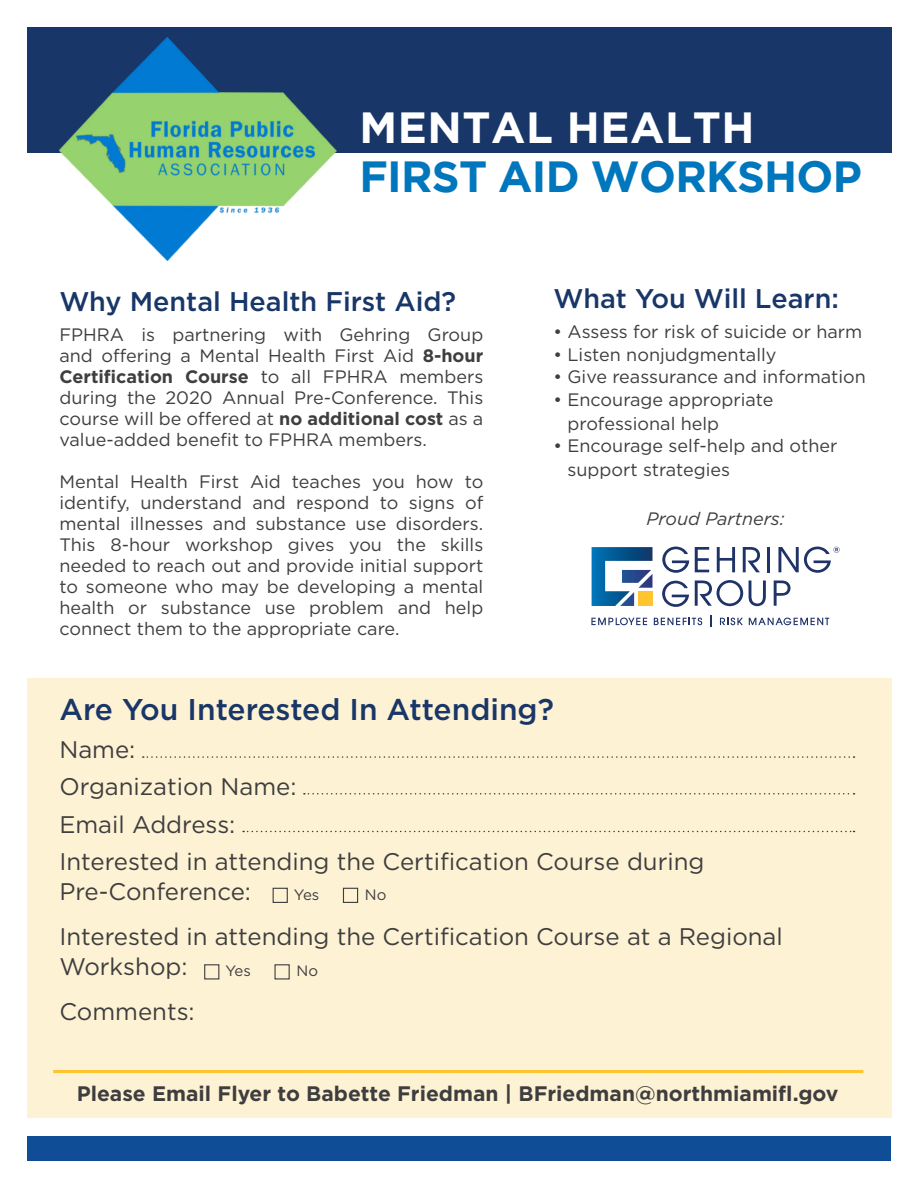
<style>
.page{position:relative;width:918px;height:1188px;background:#fff}
.page>*{position:absolute;margin:0;border:0;box-sizing:border-box;transform-origin:0 0}
.t1{font:700 43.5px/49.5px "Gotham";letter-spacing:-.015em;color:#0077bd}
.t2{font:500 30px "Gotham";color:#183668}
.t3{font:500 27px "Gotham";color:#183668}
.t4{font:24px/30px "Gotham";color:#3e3e3f}
.t5{font:700 21px "Gotham";color:#3e3e3f}
.t6{font:18px/21px "Gotham";color:#3e3e3f}
.t7{font:italic 18px "Gotham";color:#3e3e3f}
.t8{font:15px "Gotham";color:#3e3e3f}
.s1{color:#fff}
.s2{font-weight:700}
</style>
<div class="page">
<div style="left:28px;top:1136px;width:863px;height:24px;background:#0f4d97"></div>
<div style="left:27px;top:27px;width:865px;height:125px;background:#183668"></div>
<img style="left:59px;top:38px;width:278px;height:223px">
<svg style="left:591px;top:617px;width:56px;height:8px"></svg>
<svg style="left:654px;top:618px;width:48px;height:7px"></svg>
<svg style="left:720px;top:618px;width:23px;height:7px"></svg>
<svg style="left:749px;top:618px;width:80px;height:7px"></svg>
<svg style="left:592px;top:547px;width:61px;height:59px"></svg>
<svg style="left:662px;top:547px;width:27px;height:26px"></svg>
<svg style="left:695px;top:547px;width:14px;height:25px"></svg>
<svg style="left:717px;top:547px;width:18px;height:25px"></svg>
<svg style="left:743px;top:547px;width:17px;height:25px"></svg>
<hr style="left:767px;top:547px;width:3px;height:25px;background:#1f3369">
<svg style="left:695px;top:580px;width:48px;height:26px"></svg>
<svg style="left:749px;top:580px;width:17px;height:26px"></svg>
<svg style="left:774px;top:580px;width:17px;height:26px"></svg>
<svg style="left:662px;top:581px;width:27px;height:26px"></svg>
<svg style="left:778px;top:547px;width:62px;height:26px"></svg>
<div style="left:27px;top:678px;width:865px;height:440px;background:#fef2d4"></div>
<hr style="left:53px;top:1070px;width:810px;height:3px;background:#fec42e">
<svg style="left:143px;top:756px;width:712px;height:2px"></svg>
<svg style="left:304px;top:793px;width:551px;height:2px"></svg>
<svg style="left:243px;top:831px;width:612px;height:1px"></svg>
<div style="left:204px;top:964px;width:15px;height:16px;border:1px solid #3e3e3f"></div>
<div style="left:274px;top:964px;width:16px;height:16px;border:1px solid #3e3e3f"></div>
<div style="left:273px;top:888px;width:15px;height:15px;border:1px solid #3e3e3f"></div>
<div style="left:343px;top:888px;width:15px;height:15px;border:1px solid #3e3e3f"></div>
<p class="t1" style="left:359px;top:102px;width:504px"><span class="s1">MENTAL HEALTH<br></span>FIRST AID WORKSHOP</p>
<p class="t3" style="left:59px;top:283px;width:398px">Why Mental Health First Aid?</p>
<p class="t6" style="left:59px;top:323px;width:425px;text-align:justify">FPHRA is partnering with Gehring Group and offering a Mental Health First Aid <span class="s2">8-hour Certification Course</span> to all FPHRA members during the 2020 Annual Pre-Conference. This course will be offered at <span class="s2">no additional cost</span> as a value-added benefit to FPHRA members.</p>
<p class="t6" style="left:59px;top:470px;width:425px;text-align:justify">Mental Health First Aid teaches you how to identify, understand and respond to signs of mental illnesses and substance use disorders.<br>This 8-hour workshop gives you the skills needed to reach out and provide initial support to someone who may be developing a mental health or substance use problem and help connect them to the appropriate care.</p>
<p class="t3" style="left:554px;top:281px;width:287px">What You Will Learn:</p>
<p class="t6" style="left:554px;top:321px;width:310px">• Assess for risk of suicide or harm</p>
<p class="t6" style="left:554px;top:343px;width:225px">• Listen nonjudgmentally</p>
<p class="t6" style="left:554px;top:366px;width:314px">• Give reassurance and information</p>
<p class="t6" style="left:568px;top:387px;width:207px;line-height:24px;text-indent:-14px">• Encourage appropriate professional help</p>
<p class="t6" style="left:568px;top:433px;width:272px;line-height:24px;text-indent:-14px">• Encourage self-help and other support strategies</p>
<p class="t7" style="left:646px;top:507px;width:140px">Proud Partners:</p>
<p class="t2" style="left:59px;top:690px;width:496px">Are You Interested In Attending?</p>
<p class="t4" style="left:59px;top:734px;width:78px">Name:</p>
<p class="t4" style="left:59px;top:771px;width:239px">Organization Name:</p>
<p class="t4" style="left:59px;top:809px;width:178px">Email Address:</p>
<p class="t4" style="left:59px;top:846px;width:647px">Interested in attending the Certification Course during<br>Pre-Conference:</p>
<p class="t4" style="left:59px;top:921px;width:725px">Interested in attending the Certification Course at a Regional<br>Workshop:</p>
<p class="t4" style="left:59px;top:996px;width:137px">Comments:</p>
<p class="t8" style="left:294px;top:885px;width:27px">Yes</p>
<p class="t8" style="left:365px;top:885px;width:23px">No</p>
<p class="t8" style="left:226px;top:961px;width:27px">Yes</p>
<p class="t8" style="left:297px;top:961px;width:23px">No</p>
<p class="t5" style="left:77px;top:1079px;width:763px">Please Email Flyer to Babette Friedman | BFriedman@northmiamifl.gov</p>
</div>
